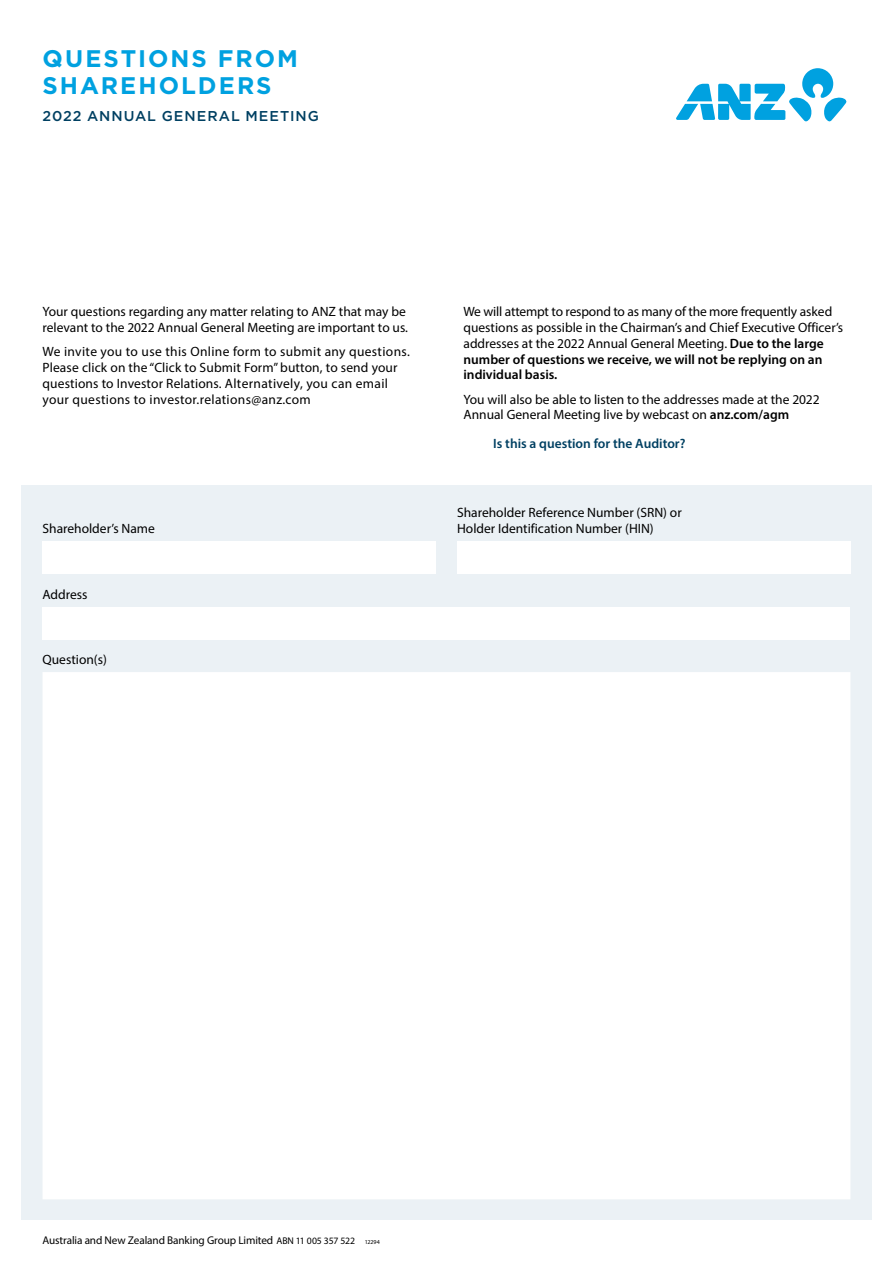
<style>
.page{position:relative;width:893px;height:1263px;background:#fff}
.page>*{position:absolute;margin:0;border:0;box-sizing:border-box;transform-origin:0 0}
.t1{font:700 24px/27px "Gotham";letter-spacing:.085em;color:#00a1e0}
.t2{font:500 14.25px "Gotham";letter-spacing:.07em;color:#004062}
.t3{font:13.5px/15.8px "Myriad Pro";color:#000}
.t4{font:13.5px/15.8px "Myriad Pro";letter-spacing:.02em;color:#000}
.t5{font:600 13.5px "Myriad Pro";color:#004062}
.t6{font:11.25px "Myriad Pro";letter-spacing:-.01em;color:#000}
.s1{font-weight:600}
.s2{font-size:9.75px}
.s3{font-size:6px}
</style>
<div class="page">
<div style="left:21px;top:485px;width:851px;height:735px;background:#ebf1f5"></div>
<div style="left:43px;top:541px;width:393px;height:33px;background:#fff"></div>
<div style="left:43px;top:607px;width:807px;height:33px;background:#fff"></div>
<div style="left:457px;top:541px;width:393px;height:33px;background:#fff"></div>
<div style="left:43px;top:672px;width:807px;height:527px;background:#fff"></div>
<svg style="left:676px;top:68px;width:170px;height:54px"></svg>
<h1 class="t1" style="left:43px;top:44px;width:257px">QUESTIONS FROM<br>SHAREHOLDERS</h1>
<p class="t2" style="left:43px;top:107px;width:278px">2022 ANNUAL GENERAL MEETING</p>
<p class="t3" style="left:43px;top:304px;width:367px">Your questions regarding any matter relating to ANZ that may be relevant to the 2022 Annual General Meeting are important to us.</p>
<p class="t4" style="left:43px;top:344px;width:369px">We invite you to use this Online form to submit any questions.<br>Please click on the “Click to Submit Form” button, to send your questions to Investor Relations. Alternatively, you can email your questions to investor.relations@anz.com</p>
<p class="t3" style="left:43px;top:521px;width:114px">Shareholder’s Name</p>
<p class="t3" style="left:43px;top:586px;width:47px">Address</p>
<p class="t3" style="left:43px;top:651px;width:66px">Question(s)</p>
<p class="t3" style="left:463px;top:304px;width:381px">We will attempt to respond to as many of the more frequently asked questions as possible in the Chairman’s and Chief Executive Officer’s addresses at the 2022 Annual General Meeting. <span class="s1">Due to the large number of questions we receive, we will not be replying on an individual basis.</span></p>
<p class="t3" style="left:463px;top:391px;width:358px">You will also be able to listen to the addresses made at the 2022<br>Annual General Meeting live by webcast on <span class="s1">anz.com/agm</span></p>
<p class="t5" style="left:493px;top:435px;width:194px">Is this a question for the Auditor?</p>
<p class="t3" style="left:457px;top:504px;width:226px;line-height:16.2px">Shareholder Reference Number (SRN) or<br>Holder Identification Number (HIN)</p>
<p class="t6" style="left:43px;top:1233px;width:339px">Australia and New Zealand Banking Group Limited <span class="s2">ABN 11 005 357 522</span> <span class="s3">12294</span></p>
</div>
